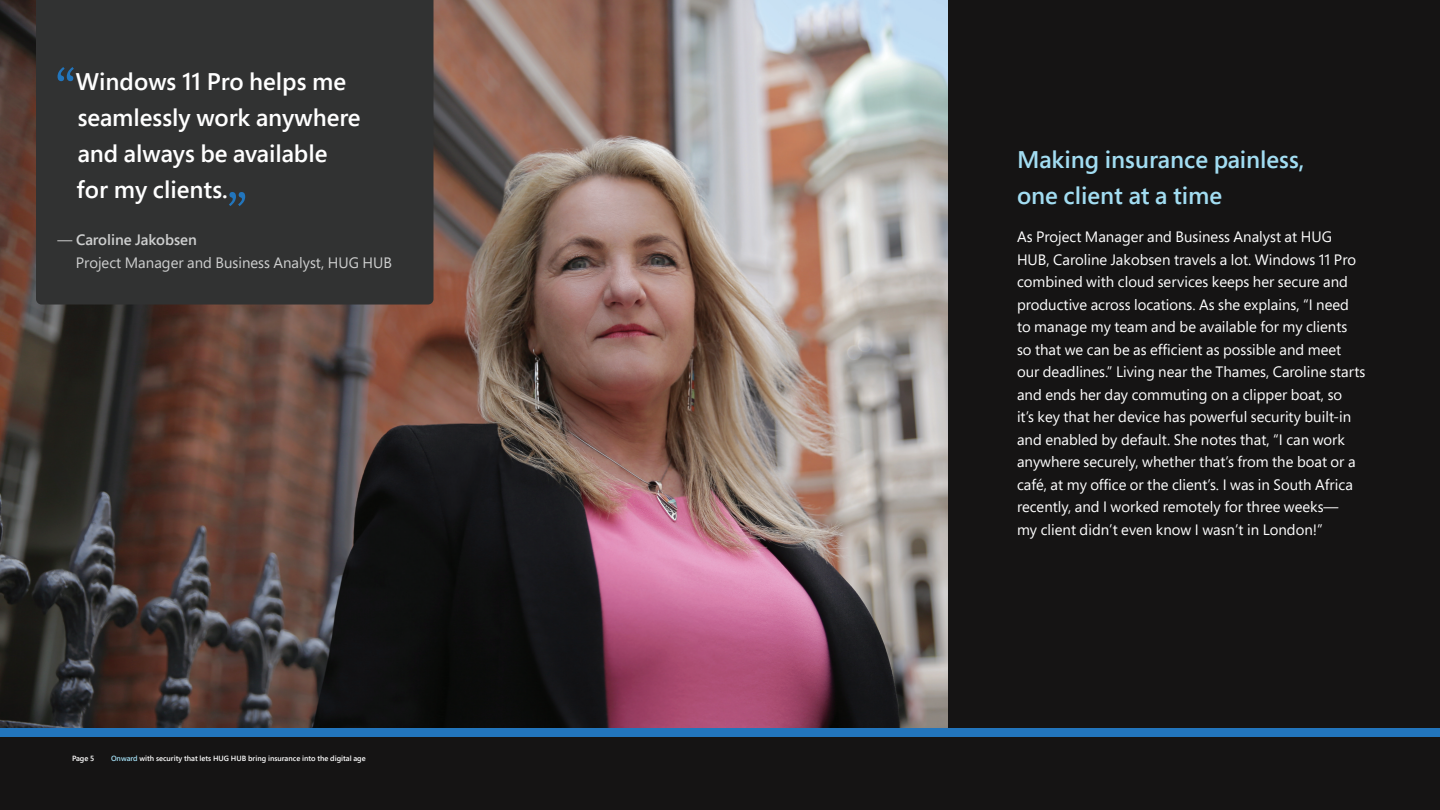
<style>
.page{position:relative;width:1440px;height:810px;background:#151414}
.page>*{position:absolute;margin:0;border:0;box-sizing:border-box;transform-origin:0 0}
.t1{font:60px "Segoe Pro";color:#2275bc}
.t2{font:600 24px/36px "Segoe Pro";color:#fff}
.t3{font:600 24px/36px "Segoe Pro";color:#a2ddf2}
.t4{font:15px/22.5px "Segoe Pro";color:#fff}
.t5{font:15px "Segoe Pro";color:#cecfcf}
.t6{font:600 15px "Segoe Pro";color:#cecfcf}
.t7{font:600 7.5px "Segoe Pro";color:#fff}
.s1{font-weight:400}
.s2{color:#a2ddf2}
</style>
<div class="page">
<img style="left:0;top:0;width:948px;height:728px">
<div style="left:36px;top:0;width:397px;height:305px;background:#313232"></div>
<div style="left:0;top:728px;width:1440px;height:9px;background:#2275bc"></div>
<h1 class="t1" style="left:54px;top:47px;width:24px">“</h1>
<h2 class="t2" style="left:76px;top:63px;width:286px">Windows 11 Pro helps me seamlessly work anywhere and always be available for my clients.</h2>
<h1 class="t1" style="left:226px;top:172px;width:24px">”</h1>
<p class="t6" style="left:58px;top:230px;width:141px"><span class="s1">—</span> Caroline Jakobsen</p>
<p class="t5" style="left:76px;top:252px;width:318px">Project Manager and Business Analyst, HUG HUB</p>
<p class="t7" style="left:72px;top:753px;width:24px">Page 5</p>
<p class="t7" style="left:111px;top:753px;width:256px"><span class="s2">Onward</span> with security that lets HUG HUB bring insurance into the digital age</p>
<h2 class="t3" style="left:1017px;top:141px;width:289px">Making insurance painless, one client at a time</h2>
<p class="t4" style="left:1017px;top:225px;width:350px">As Project Manager and Business Analyst at HUG HUB, Caroline Jakobsen travels a lot. Windows 11 Pro combined with cloud services keeps her secure and productive across locations. As she explains, “I need to manage my team and be available for my clients so that we can be as efficient as possible and meet our deadlines.” Living near the Thames, Caroline starts and ends her day commuting on a clipper boat, so<br>it’s key that her device has powerful security built-in and enabled by default. She notes that, “I can work anywhere securely, whether that’s from the boat or a café, at my office or the client’s. I was in South Africa recently, and I worked remotely for three weeks—<br>my client didn’t even know I wasn’t in London!”</p>
</div>
